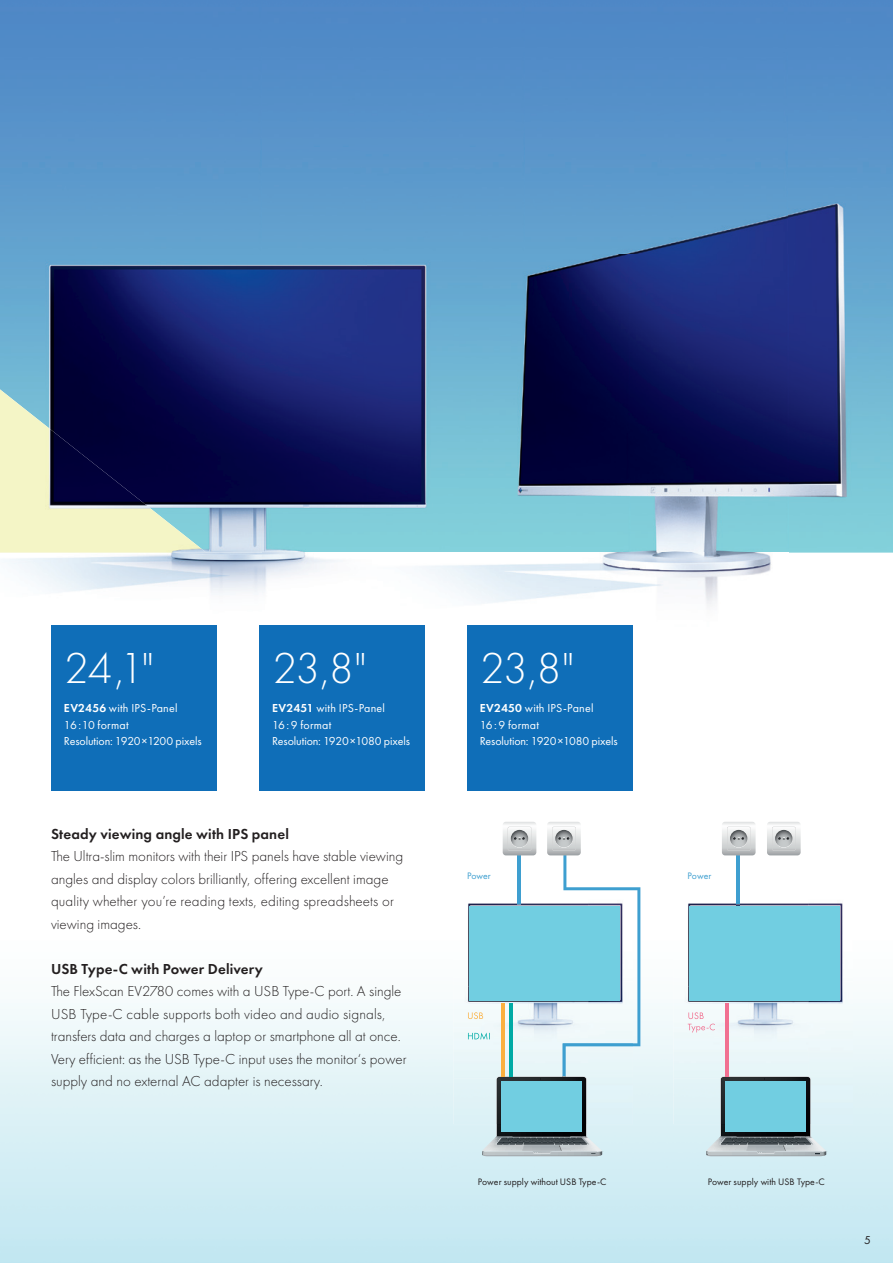
<style>
.page{position:relative;width:893px;height:1263px;background:#fff}
.page>*{position:absolute;margin:0;border:0;box-sizing:border-box;transform-origin:0 0}
.t1{font:300 45px "Futura New";color:#fff}
.t2{font:300 15px/22.5px "Futura New";color:#231f20}
.t3{font:15px "Futura New Demi";letter-spacing:.01em;color:#231f20}
.t4{font:12px/16.5px "Futura New";letter-spacing:-.005em;color:#fff}
.t5{font:12px "Futura New";color:#231f20}
.t6{font:9.75px "Futura New";color:#231f20}
.t7{font:9.75px "Futura New";color:#3e9fd0}
.s1{font-family:"Futura New Demi"}
</style>
<div class="page">
<div style="left:0;top:0;width:893px;height:7px;background:#4e87c6"></div>
<img style="left:0;top:852px;width:893px;height:411px">
<img style="left:0;top:7px;width:788px;height:248px">
<img style="left:788px;top:7px;width:105px;height:546px">
<img style="left:0;top:255px;width:368px;height:198px">
<img style="left:368px;top:255px;width:262px;height:248px">
<img style="left:630px;top:255px;width:158px;height:298px">
<img style="left:206px;top:453px;width:162px;height:50px">
<img style="left:206px;top:503px;width:425px;height:50px">
<img style="left:5px;top:553px;width:766px;height:299px">
<img style="left:0;top:389px;width:206px;height:164px">
<img style="left:0;top:553px;width:206px;height:1px">
<hr style="left:517px;top:853px;width:3px;height:51px;background:#3e9fd0">
<hr style="left:737px;top:853px;width:3px;height:54px;background:#3e9fd0">
<svg style="left:482px;top:1124px;width:120px;height:32px;background:#89a1a7"></svg>
<hr style="left:524px;top:1144px;width:30px;height:1px;background:#212a2e">
<svg style="left:706px;top:1124px;width:120px;height:32px;background:#89a0a7"></svg>
<hr style="left:748px;top:1144px;width:30px;height:1px;background:#212a2e">
<div style="left:503px;top:821px;width:33px;height:34px;background:#f7f7f7;border-radius:3px"></div>
<svg style="left:503px;top:822px;width:33px;height:33px"></svg>
<div style="left:547px;top:821px;width:34px;height:34px;background:#f7f7f7;border-radius:3px"></div>
<div style="left:722px;top:821px;width:33px;height:34px;background:#f7f7f7;border-radius:3px"></div>
<svg style="left:722px;top:822px;width:34px;height:33px"></svg>
<div style="left:767px;top:821px;width:34px;height:34px;background:#f7f7f7;border-radius:3px"></div>
<svg style="left:767px;top:822px;width:34px;height:33px"></svg>
<img style="left:673px;top:895px;width:135px;height:182px">
<img style="left:808px;top:895px;width:45px;height:229px">
<div style="left:673px;top:1077px;width:47px;height:47px;background:#e0f2f6"></div>
<img style="left:720px;top:1076px;width:91px;height:48px">
<img style="left:721px;top:1076px;width:89px;height:1px">
<img style="left:721px;top:1077px;width:89px;height:47px">
<div style="left:725px;top:1081px;width:81px;height:43px;background:#71cee1"></div>
<svg style="left:737px;top:895px;width:3px;height:11px"></svg>
<img style="left:688px;top:1012px;width:16px;height:7px">
<img style="left:688px;top:1024px;width:27px;height:8px">
<img style="left:453px;top:895px;width:94px;height:182px">
<div style="left:588px;top:1080px;width:45px;height:44px;background:#e1f2f7"></div>
<div style="left:453px;top:1077px;width:43px;height:47px;background:#e0f2f6"></div>
<img style="left:586px;top:1080px;width:2px;height:44px">
<svg style="left:517px;top:895px;width:3px;height:9px"></svg>
<svg style="left:547px;top:822px;width:93px;height:258px"></svg>
<img style="left:497px;top:1076px;width:89px;height:48px">
<div style="left:501px;top:1081px;width:80px;height:43px;background:#71cee1"></div>
<img style="left:468px;top:1032px;width:22px;height:8px">
<img style="left:468px;top:1012px;width:15px;height:7px">
<div style="left:690px;top:906px;width:150px;height:94px;background:#71cee1"></div>
<div style="left:470px;top:906px;width:150px;height:94px;background:#71cee1"></div>
<hr style="left:509px;top:1003px;width:3px;height:73px;background:#00aaa5">
<hr style="left:501px;top:1003px;width:3px;height:73px;background:#fbb03f">
<hr style="left:725px;top:1003px;width:3px;height:73px;background:#f17091">
<div style="left:51px;top:625px;width:166px;height:166px;background:#0f6eb8"></div>
<div style="left:259px;top:625px;width:166px;height:166px;background:#0f6eb8"></div>
<div style="left:467px;top:625px;width:166px;height:166px;background:#0f6eb8"></div>
<h1 class="t1" style="left:64px;top:643px;width:92px">24,1"</h1>
<p class="t4" style="left:64px;top:700px;width:139px"><span class="s1">EV2456</span> with IPS-Panel<br>16 : 10 format<br>Resolution: 1920 ×1200 pixels</p>
<h1 class="t1" style="left:272px;top:643px;width:96px">23,8"</h1>
<p class="t4" style="left:272px;top:700px;width:139px"><span class="s1">EV2451</span> with IPS-Panel<br>16 : 9 format<br>Resolution: 1920 ×1080 pixels</p>
<p class="t3" style="left:51px;top:824px;width:239px">Steady viewing angle with IPS panel</p>
<p class="t2" style="left:51px;top:845px;width:354px">The Ultra-slim monitors with their IPS panels have stable viewing angles and display colors brilliantly, offering excellent image quality whether you’re reading texts, editing spreadsheets or viewing images.</p>
<p class="t3" style="left:51px;top:959px;width:213px">USB Type-C with Power Delivery</p>
<p class="t2" style="left:51px;top:980px;width:357px">The FlexScan EV2780 comes with a USB Type-C port. A single USB Type-C cable supports both video and audio signals, transfers data and charges a laptop or smartphone all at once.<br>Very efficient: as the USB Type-C input uses the monitor‘s power supply and no external AC adapter is necessary.</p>
<h1 class="t1" style="left:480px;top:643px;width:96px">23,8"</h1>
<p class="t4" style="left:480px;top:700px;width:139px"><span class="s1">EV2450</span> with IPS-Panel<br>16 : 9 format<br>Resolution: 1920 ×1080 pixels</p>
<p class="t7" style="left:467px;top:870px;width:25px">Power</p>
<p class="t7" style="left:688px;top:870px;width:25px">Power</p>
<p class="t6" style="left:478px;top:1176px;width:130px">Power supply without USB Type-C</p>
<p class="t6" style="left:708px;top:1176px;width:119px">Power supply with USB Type-C</p>
<p class="t5" style="left:864px;top:1232px;width:8px">5</p>
</div>
